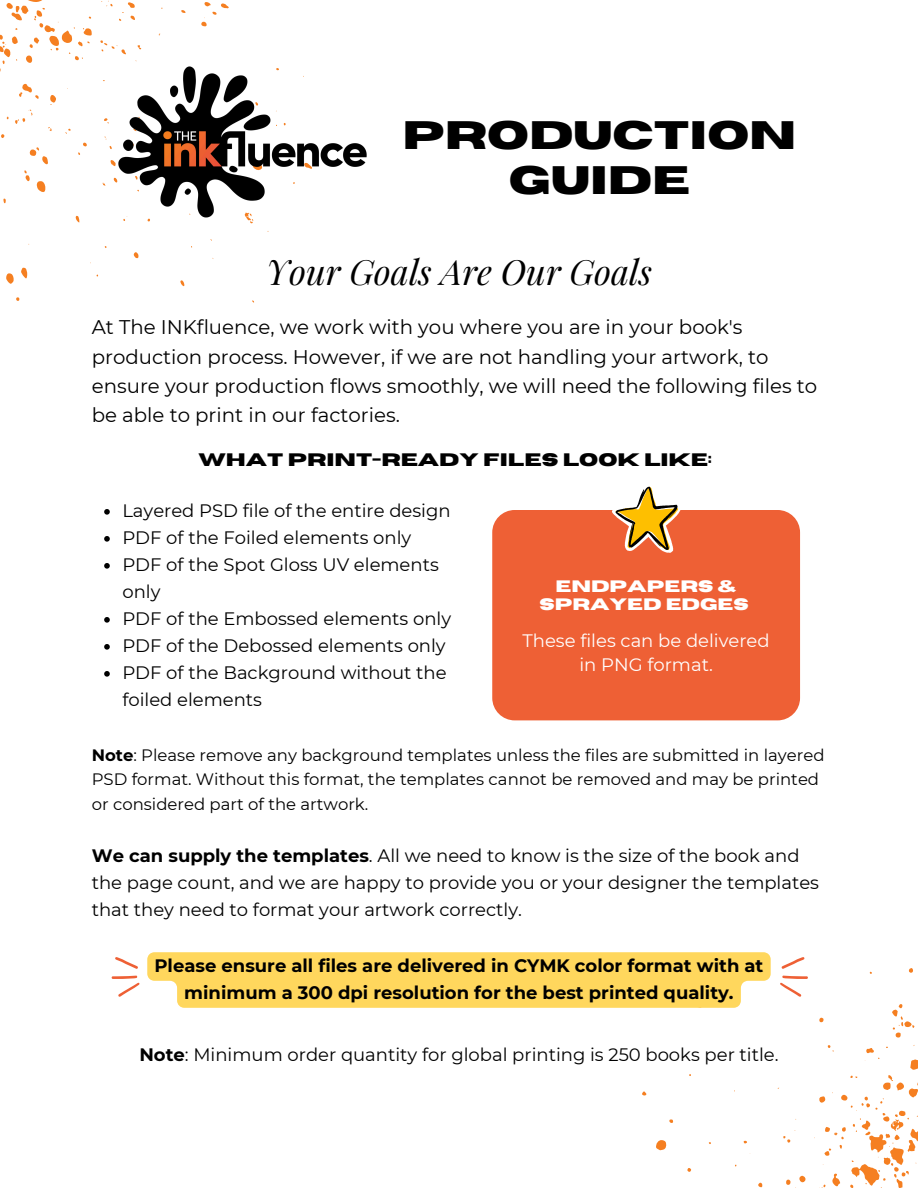
<style>
.page{position:relative;width:918px;height:1188px;background:#fff}
.page>*{position:absolute;margin:0;border:0;box-sizing:border-box;transform-origin:0 0}
.t1{font:700 39.6px "Horizon";color:#000}
.t2{font:italic 34.8px "Playfair Display";color:#000}
.t3{font:19.8px/29.2px "Montserrat";color:#000}
.t4{font:18px/27px "Montserrat";color:#000}
.t5{font:700 18px/27px "Montserrat";color:#000;text-align:center}
.t6{font:18px/23.7px "Montserrat";color:#fff;text-align:center}
.t7{font:700 18px "Horizon";color:#000}
.t8{font:16.5px/24.8px "Montserrat";color:#000}
.t9{font:700 16.5px/18px "Horizon";color:#fff;text-align:center}
.s1{font-weight:700}
</style>
<div class="page">
<svg style="left:909px;top:968px;width:4px;height:5px"></svg>
<svg style="left:819px;top:1018px;width:5px;height:5px"></svg>
<svg style="left:892px;top:1004px;width:23px;height:34px"></svg>
<svg style="left:642px;top:1091px;width:4px;height:5px"></svg>
<svg style="left:669px;top:1119px;width:4px;height:4px"></svg>
<svg style="left:783px;top:1130px;width:13px;height:13px"></svg>
<svg style="left:656px;top:1140px;width:10px;height:10px"></svg>
<svg style="left:743px;top:1140px;width:4px;height:4px"></svg>
<svg style="left:687px;top:1168px;width:4px;height:4px"></svg>
<svg style="left:758px;top:1182px;width:4px;height:6px"></svg>
<svg style="left:786px;top:1176px;width:20px;height:12px"></svg>
<svg style="left:814px;top:1045px;width:104px;height:143px"></svg>
<svg style="left:101px;top:0;width:12px;height:7px"></svg>
<svg style="left:181px;top:10px;width:5px;height:3px"></svg>
<svg style="left:119px;top:2px;width:16px;height:19px"></svg>
<svg style="left:201px;top:2px;width:28px;height:24px"></svg>
<svg style="left:100px;top:40px;width:4px;height:12px"></svg>
<svg style="left:0;top:0;width:92px;height:72px"></svg>
<svg style="left:19px;top:83px;width:20px;height:16px"></svg>
<svg style="left:50px;top:95px;width:6px;height:10px"></svg>
<svg style="left:15px;top:109px;width:18px;height:15px"></svg>
<svg style="left:1px;top:134px;width:4px;height:4px"></svg>
<svg style="left:78px;top:142px;width:9px;height:13px"></svg>
<svg style="left:30px;top:147px;width:18px;height:17px"></svg>
<svg style="left:24px;top:170px;width:6px;height:11px"></svg>
<svg style="left:37px;top:181px;width:9px;height:11px"></svg>
<svg style="left:3px;top:198px;width:3px;height:5px"></svg>
<svg style="left:75px;top:215px;width:5px;height:8px"></svg>
<svg style="left:133px;top:252px;width:5px;height:6px"></svg>
<svg style="left:21px;top:267px;width:6px;height:12px"></svg>
<svg style="left:6px;top:273px;width:8px;height:11px"></svg>
<svg style="left:180px;top:280px;width:5px;height:7px"></svg>
<svg style="left:16px;top:297px;width:4px;height:4px"></svg>
<img style="left:104px;top:43px;width:263px;height:205px">
<div style="left:492px;top:510px;width:308px;height:210px;background:#ee6035;border-radius:22px"></div>
<svg style="left:612px;top:486px;width:69px;height:67px"></svg>
<svg style="left:147px;top:952px;width:624px;height:56px;background:#fed965"></svg>
<svg style="left:111px;top:957px;width:28px;height:40px"></svg>
<svg style="left:780px;top:957px;width:28px;height:40px"></svg>
<svg style="left:104px;top:509px;width:6px;height:6px"></svg>
<svg style="left:104px;top:536px;width:6px;height:6px"></svg>
<svg style="left:104px;top:563px;width:6px;height:6px"></svg>
<svg style="left:104px;top:617px;width:6px;height:6px"></svg>
<svg style="left:104px;top:644px;width:6px;height:6px"></svg>
<svg style="left:104px;top:671px;width:6px;height:6px"></svg>
<p class="t1" style="left:402px;top:115px;width:396px">PRODUCTION</p>
<h1 class="t1" style="left:509px;top:161px;width:183px">GUIDE</h1>
<p class="t2" style="left:266px;top:248px;width:388px">Your Goals Are Our Goals</p>
<p class="t3" style="left:92px;top:313px;width:727px">At The INKfluence, we work with you where you are in your book's production process. However, if we are not handling your artwork, to ensure your production flows smoothly, we will need the following files to be able to print in our factories.</p>
<p class="t7" style="left:198px;top:451px;width:515px">WHAT PRINT-READY FILES LOOK LIKE:</p>
<h3 class="t4" style="left:122px;top:497px;width:330px">Layered PSD file of the entire design</h3>
<p class="t4" style="left:122px;top:524px;width:290px">PDF of the Foiled elements only</p>
<p class="t4" style="left:122px;top:551px;width:318px">PDF of the Spot Gloss UV elements only</p>
<p class="t4" style="left:122px;top:605px;width:330px">PDF of the Embossed elements only</p>
<p class="t4" style="left:122px;top:632px;width:325px">PDF of the Debossed elements only</p>
<p class="t4" style="left:122px;top:659px;width:326px">PDF of the Background without the foiled elements</p>
<p class="t9" style="left:539px;top:577px;width:211px">ENDPAPERS &amp;<br>SPRAYED EDGES</p>
<p class="t6" style="left:523px;top:629px;width:249px">These files can be delivered in PNG format.</p>
<h5 class="t8" style="left:92px;top:742px;width:734px"><span class="s1">Note</span>: Please remove any background templates unless the files are submitted in layered<br>PSD format. Without this format, the templates cannot be removed and may be printed or considered part of the artwork.</h5>
<h4 class="t4" style="left:92px;top:842px;width:729px"><span class="s1">We can supply the templates</span>. All we need to know is the size of the book and the page count, and we are happy to provide you or your designer the templates that they need to format your artwork correctly.</h4>
<p class="t5" style="left:154px;top:952px;width:611px">Please ensure all files are delivered in CYMK color format with at minimum a 300 dpi resolution for the best printed quality.</p>
<p class="t4" style="left:139px;top:1041px;width:641px"><span class="s1">Note</span>: Minimum order quantity for global printing is 250 books per title.</p>
</div>
